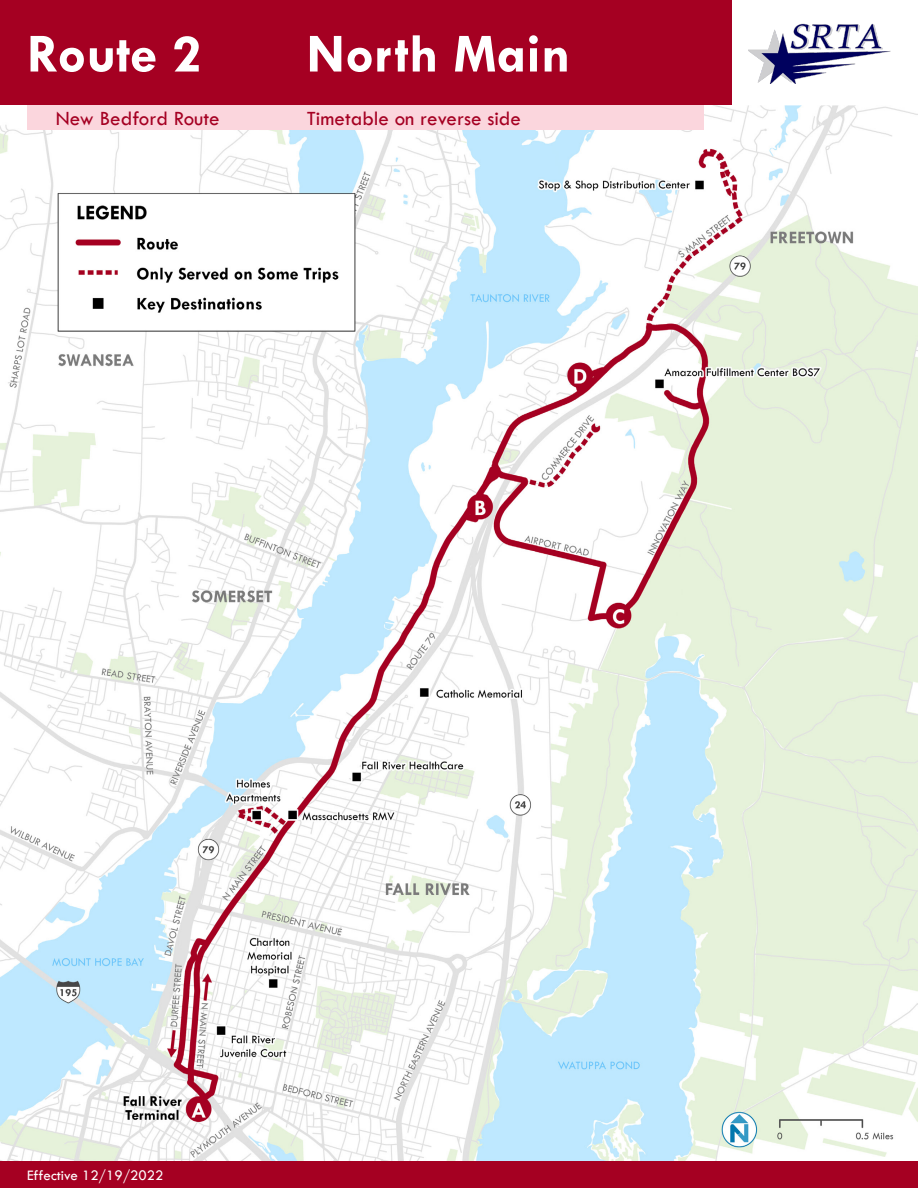
<style>
.page{position:relative;width:918px;height:1188px;background:#fff}
.page>*{position:absolute;margin:0;border:0;box-sizing:border-box;transform-origin:0 0}
.t1{font:700 55.5px "Tw Cen";color:#fff}
.t2{font:21px "Tw Cen";color:#a50022}
.t3{font:15px "Tw Cen";color:#fff}
</style>
<div class="page">
<img style="left:0;top:106px;width:918px;height:1055px">
<div style="left:27px;top:105px;width:676px;height:25px;background:#fbd6dd"></div>
<div style="left:0;top:0;width:731px;height:105px;background:#a50022"></div>
<div style="left:0;top:1161px;width:918px;height:27px;background:#a50022"></div>
<img style="left:748px;top:23px;width:143px;height:61px">
<p class="t1" style="left:27px;top:21px;width:176px">Route 2</p>
<p class="t1" style="left:307px;top:21px;width:265px">North Main</p>
<p class="t2" style="left:56px;top:105px;width:165px">New Bedford Route</p>
<p class="t2" style="left:307px;top:105px;width:216px">Timetable on reverse side</p>
<p class="t3" style="left:27px;top:1166px;width:138px">Effective 12/19/2022</p>
</div>
